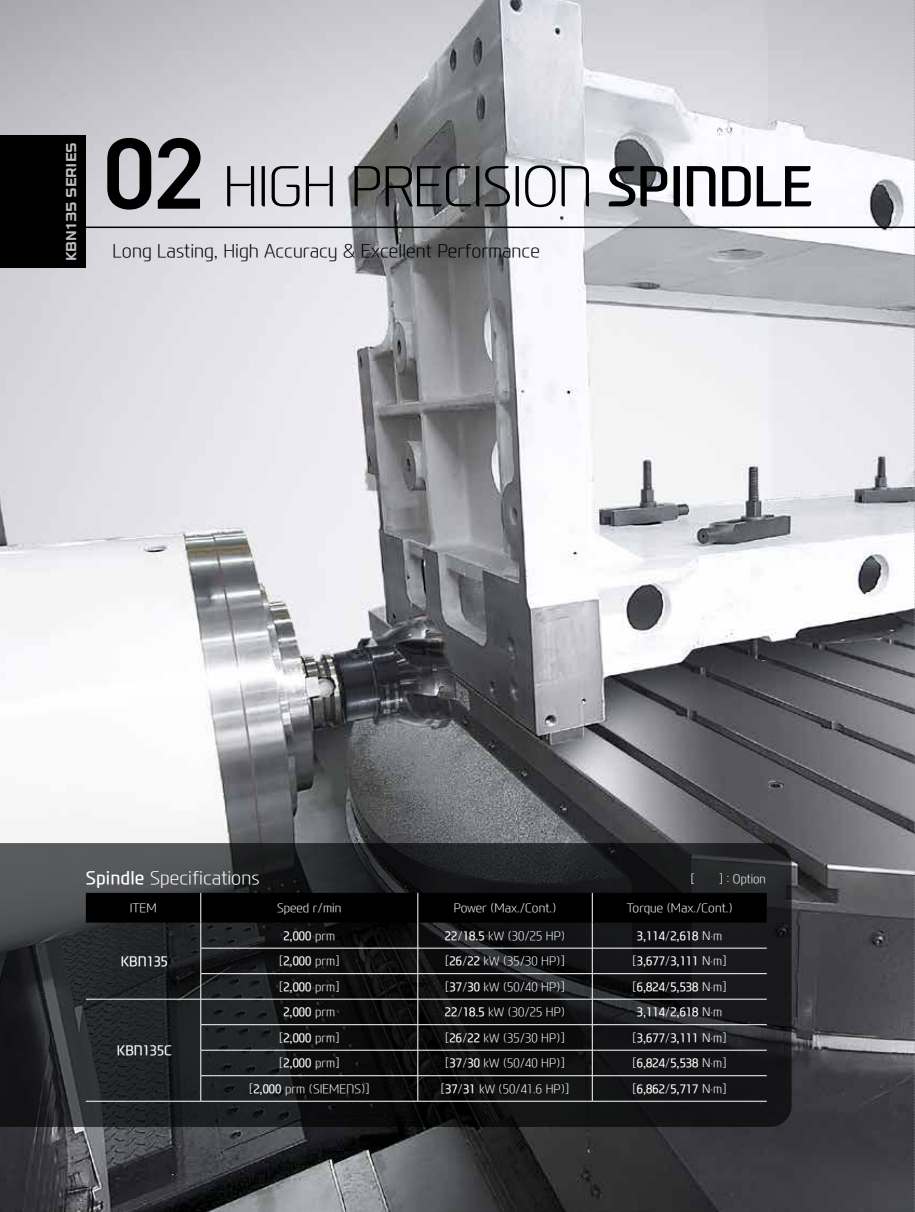
<style>
.page{position:relative;width:915px;height:1212px;background:#fff}
.page>*{position:absolute;margin:0;border:0;box-sizing:border-box;transform-origin:0 0}
.t1{font:300 54px "Modern H Eco";letter-spacing:-.025em;color:#000}
.t2{font:300 18px "Modern H Eco";color:#000}
.t3{font:300 18px "Modern H Eco";color:#fff}
.t4{font:500 13.5px "Modern H";color:#fff}
.t5{font:13.5px "HD Logo OTF";letter-spacing:-.025em;color:#c0c1c2;scale:.95 1}
.t6{font:300 12px "Modern H Eco";color:#fff}
.t7{font:500 12px "Modern H";color:#fff}
.t8{font:300 12px "Modern H Eco";color:#fff;scale:.95 1}
.s1{font-family:"DIN2014";font-weight:600;font-size:101.25px}
.s2{font-family:"Modern H";font-weight:700}
.s3{font-family:"Modern H";font-weight:500}
.s4{font-family:"Modern H Eco";font-weight:300}
.s5{font-family:"KIAOTFL";font-weight:400}
</style>
<div class="page">
<img style="left:0;top:0;width:914px;height:1212px">
<svg style="left:914px;top:0;width:1px;height:1212px"></svg>
<hr style="left:86px;top:227px;width:828px;height:1px;background:#000">
<div style="left:0;top:135px;width:86px;height:133px;background:#000"></div>
<svg style="left:0;top:843px;width:791px;height:284px"></svg>
<hr style="left:86px;top:1101px;width:115px;height:1px;background:#fff">
<svg style="left:86px;top:893px;width:680px;height:208px"></svg>
<hr style="left:201px;top:1101px;width:216px;height:1px;background:#fff">
<hr style="left:417px;top:1101px;width:175px;height:1px;background:#fff">
<hr style="left:592px;top:1101px;width:174px;height:1px;background:#fff">
<p class="t5" style="left:64px;top:261px;width:126px;rotate:-90deg">KBN135 Series</p>
<h1 class="t1" style="left:103px;top:150px;width:712px"><span class="s1">02</span> HIGH PRECISION <span class="s2">SPINDLE</span></h1>
<h2 class="t2" style="left:113px;top:239px;width:428px">Long Lasting, High Accuracy &amp; Excellent Performance</h2>
<h2 class="t3" style="left:86px;top:866px;width:175px"><span class="s3">Spindle</span> Specifications</h2>
<p class="t6" style="left:130px;top:900px;width:28px">ITEM</p>
<p class="t6" style="left:277px;top:900px;width:66px">Speed r/min</p>
<p class="t6" style="left:453px;top:900px;width:104px">Power (Max./Cont.)</p>
<p class="t6" style="left:626px;top:900px;width:107px">Torque (Max./Cont.)</p>
<p class="t8" style="left:689px;top:871px;width:6px">[</p>
<p class="t8" style="left:718px;top:871px;width:51px">] : Option</p>
<p class="t4" style="left:121px;top:952px;width:49px">KBN135</p>
<p class="t4" style="left:117px;top:1041px;width:56px">KBN135C</p>
<p class="t7" style="left:283px;top:927px;width:53px">2,000 <span class="s4">prm</span></p>
<p class="t6" style="left:445px;top:927px;width:122px"><span class="s3">22</span>/<span class="s3">18.5</span> kW (30/25 HP)</p>
<p class="t7" style="left:636px;top:927px;width:87px">3,114<span class="s4">/</span>2,618 <span class="s5">N</span><sup>.</sup><span class="s4">m</span></p>
<p class="t6" style="left:278px;top:953px;width:63px">[<span class="s3">2,000</span> prm]</p>
<p class="t6" style="left:444px;top:953px;width:122px">[<span class="s3">26</span>/<span class="s3">22</span> kW (35/30 HP)]</p>
<p class="t7" style="left:631px;top:953px;width:97px"><span class="s4">[</span>3,677<span class="s4">/</span>3,111 <span class="s5">N</span><sup>.</sup><span class="s4">m]</span></p>
<p class="t6" style="left:278px;top:978px;width:63px">[<span class="s3">2,000</span> prm]</p>
<p class="t6" style="left:444px;top:978px;width:122px">[<span class="s3">37</span>/<span class="s3">30</span> kW (50/40 HP)]</p>
<p class="t7" style="left:631px;top:978px;width:97px"><span class="s4">[</span>6,824<span class="s4">/</span>5,538 <span class="s5">N</span><sup>.</sup><span class="s4">m]</span></p>
<p class="t7" style="left:283px;top:1004px;width:53px">2,000 <span class="s4">prm</span></p>
<p class="t6" style="left:445px;top:1004px;width:122px"><span class="s3">22</span>/<span class="s3">18.5</span> kW (30/25 HP)</p>
<p class="t7" style="left:636px;top:1004px;width:87px">3,114<span class="s4">/</span>2,618 <span class="s5">N</span><sup>.</sup><span class="s4">m</span></p>
<p class="t6" style="left:278px;top:1029px;width:63px">[<span class="s3">2,000</span> prm]</p>
<p class="t6" style="left:444px;top:1029px;width:122px">[<span class="s3">26</span>/<span class="s3">22</span> kW (35/30 HP)]</p>
<p class="t7" style="left:631px;top:1029px;width:97px"><span class="s4">[</span>3,677<span class="s4">/</span>3,111 <span class="s5">N</span><sup>.</sup><span class="s4">m]</span></p>
<p class="t6" style="left:278px;top:1055px;width:63px">[<span class="s3">2,000</span> prm]</p>
<p class="t6" style="left:444px;top:1055px;width:122px">[<span class="s3">37</span>/<span class="s3">30</span> kW (50/40 HP)]</p>
<p class="t7" style="left:631px;top:1055px;width:97px"><span class="s4">[</span>6,824<span class="s4">/</span>5,538 <span class="s5">N</span><sup>.</sup><span class="s4">m]</span></p>
<p class="t6" style="left:248px;top:1080px;width:123px">[<span class="s3">2,000</span> prm (SIEMENS)]</p>
<p class="t6" style="left:440px;top:1080px;width:131px">[<span class="s3">37</span>/<span class="s3">31</span> kW (50/41.6 HP)]</p>
<p class="t7" style="left:631px;top:1080px;width:97px"><span class="s4">[</span>6,862<span class="s4">/</span>5,717 <span class="s5">N</span><sup>.</sup><span class="s4">m]</span></p>
</div>
